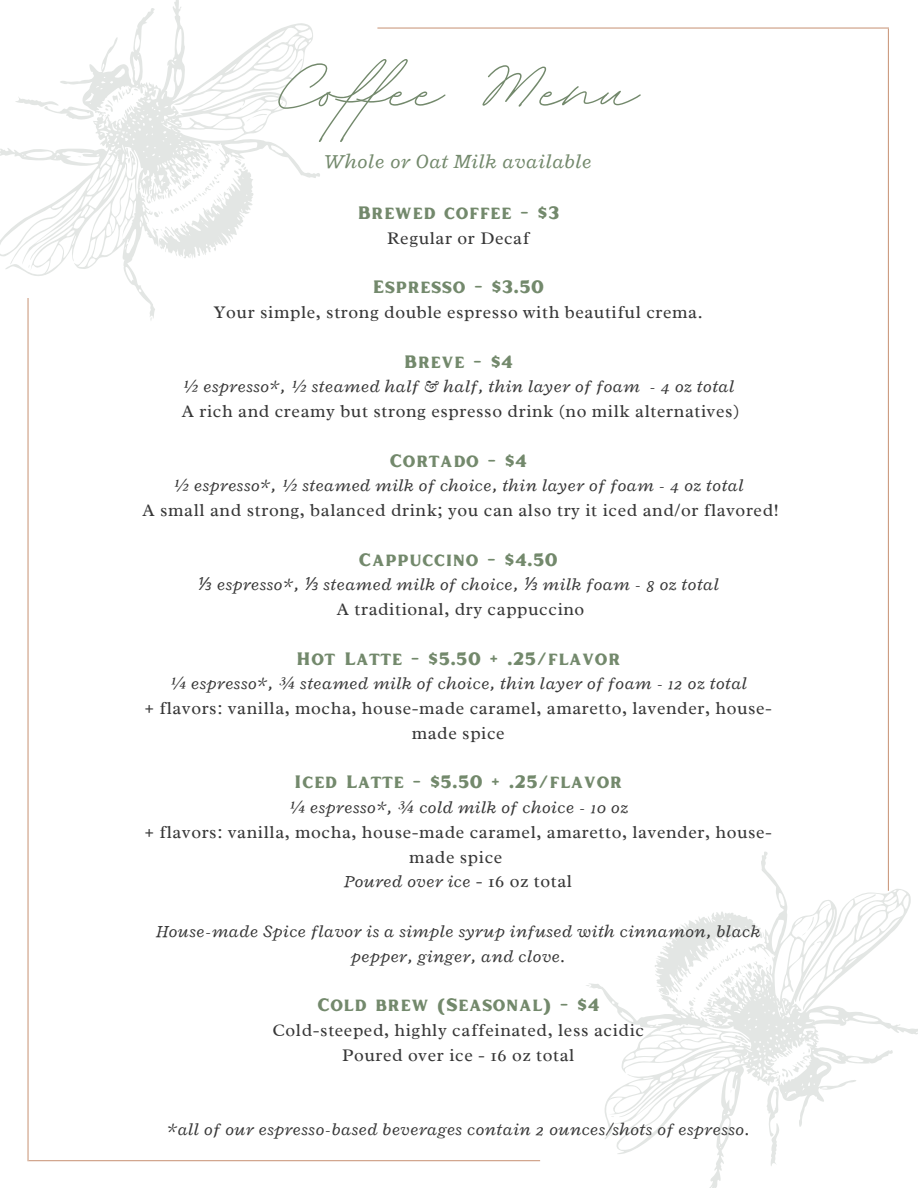
<style>
.page{position:relative;width:918px;height:1188px;background:#fff}
.page>*{position:absolute;margin:0;border:0;box-sizing:border-box;transform-origin:0 0}
.t1{font:124.05px "BD Script";color:#73896c}
.t2{font:italic 21px "Radley";letter-spacing:.035em;color:#73896c}
.t3{font:18px/24.8px "Radley";letter-spacing:.035em;color:#373737;text-align:center}
.t4{font:italic 18px/24.8px "Radley";letter-spacing:.035em;color:#373737;text-align:center}
.t5{font:18px "Inlander Rough";letter-spacing:.035em;color:#73896c}
.s1{font-family:"Noto Sans"}
.s2{font-style:normal}
</style>
<div class="page">
<svg style="left:0;top:0;width:320px;height:320px"></svg>
<hr style="left:377px;top:27px;width:512px;height:2px;background:#cd9d82">
<hr style="left:27px;top:298px;width:2px;height:863px;background:#cd9d82">
<hr style="left:29px;top:1160px;width:511px;height:1px;background:#cd9d82">
<hr style="left:888px;top:29px;width:1px;height:862px;background:#cd9d82">
<svg style="left:521px;top:791px;width:397px;height:397px"></svg>
<p class="t1" style="left:281px;top:8px;width:358px">Coffee Menu</p>
<h1 class="t2" style="left:325px;top:148px;width:268px">Whole or Oat Milk available</h1>
<h2 class="t5" style="left:357px;top:200px;width:203px">Brewed coffee - $3</h2>
<p class="t3" style="left:387px;top:225px;width:144px">Regular or Decaf</p>
<p class="t5" style="left:372px;top:274px;width:173px">Espresso - $3.50</p>
<p class="t3" style="left:214px;top:300px;width:490px">Your simple, strong double espresso with beautiful crema.</p>
<p class="t5" style="left:404px;top:348px;width:110px">Breve - $4</p>
<p class="t4" style="left:182px;top:374px;width:553px">½ espresso*, ½ steamed half &amp; half, thin layer of foam - 4 oz total</p>
<p class="t3" style="left:182px;top:399px;width:559px">A rich and creamy but strong espresso drink (no milk alternatives)</p>
<p class="t5" style="left:390px;top:447px;width:138px">Cortado - $4</p>
<p class="t4" style="left:173px;top:473px;width:572px">½ espresso*, ½ steamed milk of choice, thin layer of foam - 4 oz total</p>
<p class="t3" style="left:143px;top:498px;width:638px">A small and strong, balanced drink; you can also try it iced and/or flavored!</p>
<p class="t5" style="left:359px;top:546px;width:200px">Cappuccino - $4.50</p>
<p class="t4" style="left:198px;top:572px;width:523px"><span class="s1">⅓</span> espresso*, <span class="s1">⅓</span> steamed milk of choice, <span class="s1">⅓</span> milk foam - 8 oz total</p>
<p class="t3" style="left:337px;top:597px;width:249px">A traditional, dry cappuccino</p>
<p class="t5" style="left:296px;top:645px;width:326px">Hot Latte - $5.50 + .25/flavor</p>
<p class="t4" style="left:169px;top:671px;width:579px">¼ espresso*, ¾ steamed milk of choice, thin layer of foam - 12 oz total</p>
<p class="t3" style="left:144px;top:696px;width:629px">+ flavors: vanilla, mocha, house-made caramel, amaretto, lavender, house&shy;made spice</p>
<p class="t5" style="left:294px;top:769px;width:329px">Iced Latte - $5.50 + .25/flavor</p>
<p class="t4" style="left:289px;top:795px;width:341px">¼ espresso*, ¾ cold milk of choice - 10 oz</p>
<p class="t3" style="left:144px;top:819px;width:629px">+ flavors: vanilla, mocha, house-made caramel, amaretto, lavender, house&shy;made spice</p>
<p class="t4" style="left:344px;top:869px;width:229px">Poured over ice <span class="s2">- 16 oz total</span></p>
<p class="t4" style="left:156px;top:918px;width:605px">House-made Spice flavor is a simple syrup infused with cinnamon, black pepper, ginger, and clove.</p>
<p class="t5" style="left:317px;top:992px;width:283px">Cold brew (Seasonal) - $4</p>
<p class="t3" style="left:272px;top:1017px;width:373px">Cold-steeped, highly caffeinated, less acidic</p>
<p class="t3" style="left:342px;top:1042px;width:234px">Poured over ice - 16 oz total</p>
<p class="t4" style="left:167px;top:1116px;width:584px">*all of our espresso-based beverages contain 2 ounces/shots of espresso.</p>
</div>
